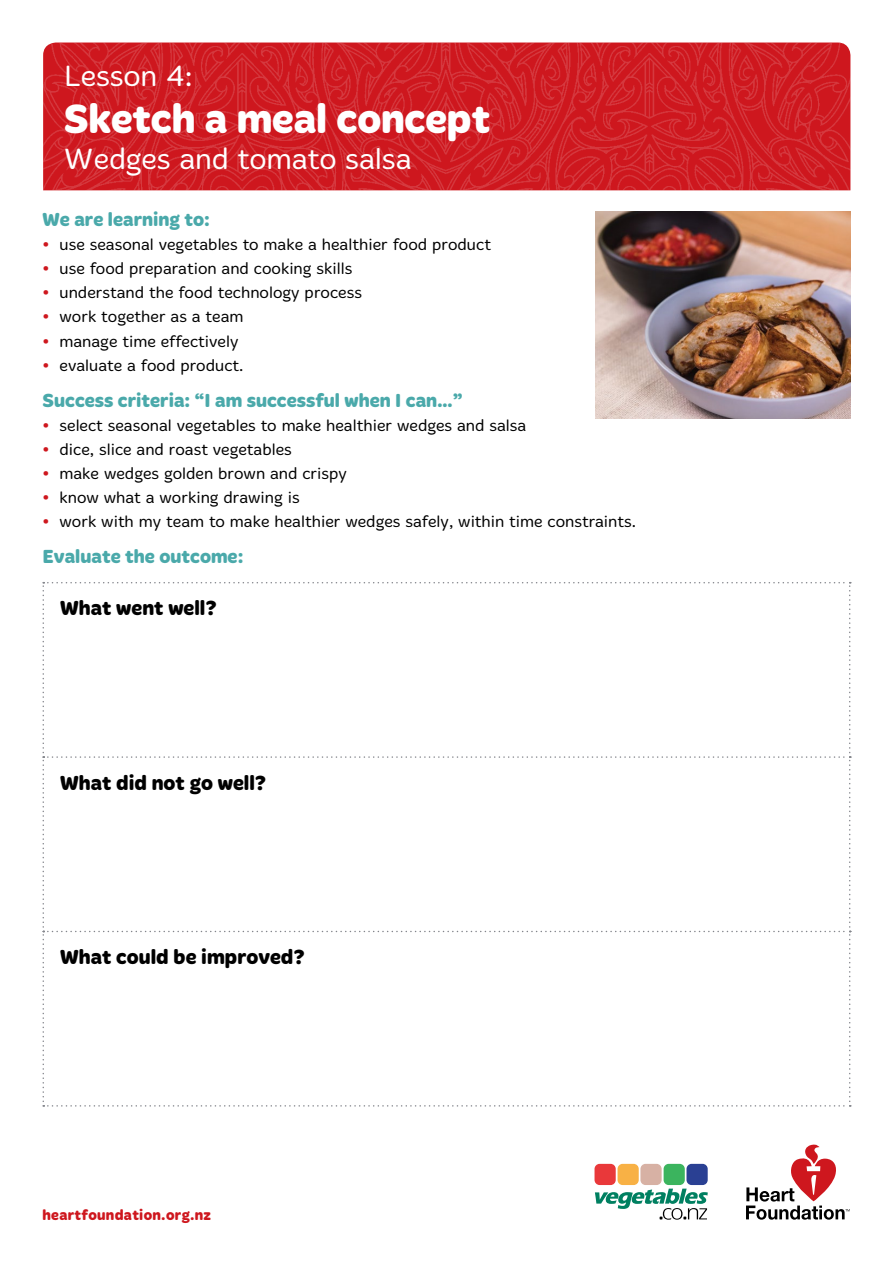
<style>
.page{position:relative;width:893px;height:1263px;background:#fff}
.page>*{position:absolute;margin:0;border:0;box-sizing:border-box;transform-origin:0 0}
.t1{font:700 42px "Merge";letter-spacing:-.005em;color:#fff}
.t2{font:300 30px "Merge";letter-spacing:-.005em;color:#fff}
.t3{font:700 21px "Merge";color:#000}
.t4{font:700 19.5px "Merge";color:#4aa9aa}
.t5{font:300 16.5px "Merge";color:#000}
.t6{font:700 15px "Merge";letter-spacing:.02em;color:#ce171e}
.s1{font-weight:700;color:#ce171e}
</style>
<div class="page">
<svg style="left:746px;top:1144px;width:104px;height:76px"></svg>
<div style="left:686px;top:1164px;width:22px;height:21px;background:#2a4093;border-radius:5px"></div>
<div style="left:664px;top:1164px;width:21px;height:21px;background:#3bb45e;border-radius:5px"></div>
<div style="left:640px;top:1164px;width:22px;height:21px;background:#d7b1a4;border-radius:5px"></div>
<div style="left:617px;top:1164px;width:22px;height:21px;background:#f8b145;border-radius:5px"></div>
<div style="left:594px;top:1164px;width:22px;height:21px;background:#e9383a;border-radius:5px"></div>
<svg style="left:595px;top:1188px;width:113px;height:32px"></svg>
<img style="left:43px;top:43px;width:807px;height:147px">
<svg style="left:43px;top:582px;width:808px;height:524px"></svg>
<img style="left:595px;top:212px;width:255px;height:207px">
<h2 class="t2" style="left:64px;top:59px;width:130px">Lesson 4:</h2>
<h1 class="t1" style="left:64px;top:95px;width:428px">Sketch a meal concept</h1>
<h2 class="t2" style="left:64px;top:142px;width:349px">Wedges and tomato salsa</h2>
<p class="t4" style="left:43px;top:208px;width:169px">We are learning to:</p>
<p class="t5" style="left:43px;top:235px;width:450px"><span class="s1">•</span> use seasonal vegetables to make a healthier food product</p>
<p class="t5" style="left:43px;top:259px;width:311px"><span class="s1">•</span> use food preparation and cooking skills</p>
<p class="t5" style="left:43px;top:283px;width:321px"><span class="s1">•</span> understand the food technology process</p>
<p class="t5" style="left:43px;top:307px;width:203px"><span class="s1">•</span> work together as a team</p>
<p class="t5" style="left:43px;top:331px;width:198px"><span class="s1">•</span> manage time effectively</p>
<p class="t5" style="left:43px;top:356px;width:202px"><span class="s1">•</span> evaluate a food product.</p>
<p class="t4" style="left:43px;top:389px;width:422px">Success criteria: “I am successful when I can…”</p>
<p class="t5" style="left:43px;top:416px;width:485px"><span class="s1">•</span> select seasonal vegetables to make healthier wedges and salsa</p>
<p class="t5" style="left:43px;top:440px;width:251px"><span class="s1">•</span> dice, slice and roast vegetables</p>
<p class="t5" style="left:43px;top:464px;width:306px"><span class="s1">•</span> make wedges golden brown and crispy</p>
<p class="t5" style="left:43px;top:488px;width:259px"><span class="s1">•</span> know what a working drawing is</p>
<p class="t5" style="left:43px;top:512px;width:595px"><span class="s1">•</span> work with my team to make healthier wedges safely, within time constraints.</p>
<p class="t4" style="left:43px;top:545px;width:202px">Evaluate the outcome:</p>
<p class="t3" style="left:60px;top:596px;width:158px">What went well?</p>
<p class="t3" style="left:60px;top:771px;width:208px">What did not go well?</p>
<p class="t3" style="left:60px;top:945px;width:246px">What could be improved?</p>
<p class="t6" style="left:43px;top:1206px;width:170px">heartfoundation.org.nz</p>
</div>
